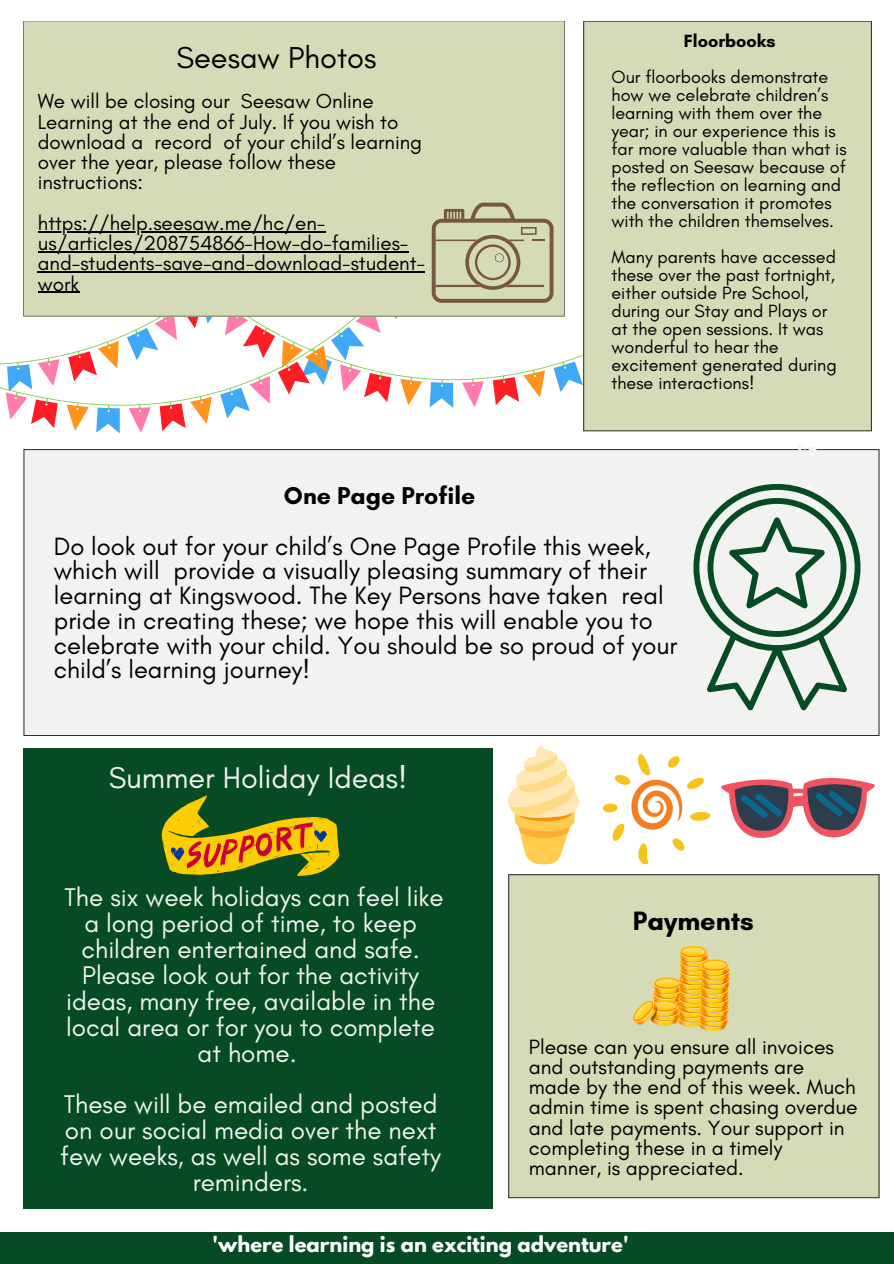
<style>
.page{position:relative;width:894px;height:1264px;background:#fff}
.page>*{position:absolute;margin:0;border:0;box-sizing:border-box;transform-origin:0 0}
.t1{font:30.75px "Glacial Indifference";color:#000001}
.t2{font:30.6px "Glacial Indifference";color:#f2f3f0}
.t3{font:700 27px "Glacial Indifference";color:#000001}
.t4{font:26.1px/25.8px "Glacial Indifference";color:#f2f3f0;text-align:center}
.t5{font:25.5px/24.8px "Glacial Indifference";color:#000001}
.t6{font:700 24.75px "Glacial Indifference";color:#000001}
.t7{font:21px/20.2px "Glacial Indifference";color:#000001}
.t8{font:20.7px/20.2px "Glacial Indifference";color:#000001}
.t9{font:20.55px "Barriecito";color:#f2f3f0}
.t10{font:700 19.5px "League Spartan";color:#fff}
.t11{font:18px/18px "Glacial Indifference";color:#000001}
.t12{font:700 18px "Glacial Indifference";color:#000001}
</style>
<div class="page">
<div style="left:0;top:1231px;width:893px;height:32px;background:#064b24"></div>
<svg style="left:428px;top:264px;width:155px;height:144px"></svg>
<div style="left:583px;top:21px;width:288px;height:410px;background:#d4dbb6"></div>
<div style="left:508px;top:874px;width:371px;height:324px;background:#d4dbb6"></div>
<div style="left:23px;top:449px;width:856px;height:287px;background:#f2f3f0"></div>
<svg style="left:390px;top:316px;width:38px;height:141px"></svg>
<div style="left:23px;top:457px;width:311px;height:15px;background:#f2f3f0"></div>
<svg style="left:23px;top:449px;width:367px;height:8px;fill:#f2f3f0"></svg>
<svg style="left:0;top:316px;width:412px;height:133px"></svg>
<div style="left:23px;top:21px;width:541px;height:295px;background:#d4dbb6"></div>
<div style="left:23px;top:748px;width:470px;height:460px;background:#064b24"></div>
<svg style="left:693px;top:484px;width:167px;height:226px"></svg>
<img style="left:633px;top:946px;width:96px;height:84px">
<svg style="left:431px;top:202px;width:122px;height:100px;background:#bcba98"></svg>
<svg style="left:162px;top:795px;width:177px;height:81px"></svg>
<hr style="left:38px;top:231px;width:287px;height:1px;background:#000001">
<hr style="left:38px;top:251px;width:370px;height:1px;background:#000001">
<hr style="left:38px;top:271px;width:387px;height:1px;background:#000001">
<hr style="left:38px;top:292px;width:41px;height:1px;background:#000001">
<svg style="left:602px;top:754px;width:108px;height:110px"></svg>
<svg style="left:721px;top:778px;width:154px;height:60px"></svg>
<svg style="left:508px;top:745px;width:71px;height:119px"></svg>
<h5 class="t1" style="left:176px;top:38px;width:201px">Seesaw Photos</h5>
<h2 class="t8" style="left:38px;top:91px;width:386px">We will be closing our Seesaw Online Learning at the end of July. If you wish to download a record of your child’s learning over the year, please follow these instructions:</h2>
<h3 class="t8" style="left:38px;top:212px;width:388px">https://help.seesaw.me/hc/en&shy;us/articles/208754866-How-do-families&shy;and-students-save-and-download-student&shy;work</h3>
<p class="t12" style="left:683px;top:29px;width:93px">Floorbooks</p>
<p class="t11" style="left:611px;top:67px;width:236px">Our floorbooks demonstrate how we celebrate children’s learning with them over the year; in our experience this is far more valuable than what is posted on Seesaw because of the reflection on learning and the conversation it promotes with the children themselves.</p>
<p class="t11" style="left:611px;top:247px;width:227px">Many parents have accessed these over the past fortnight, either outside Pre School, during our Stay and Plays or at the open sessions. It was wonderful to hear the excitement generated during these interactions!</p>
<p class="t9" style="left:796px;top:439px;width:22px">Be</p>
<p class="t6" style="left:284px;top:480px;width:193px">One Page Profile</p>
<h6 class="t5" style="left:54px;top:533px;width:625px">Do look out for your child’s One Page Profile this week, which will provide a visually pleasing summary of their learning at Kingswood. The Key Persons have taken real pride in creating these; we hope this will enable you to celebrate with your child. You should be so proud of your child’s learning journey!</h6>
<h1 class="t2" style="left:109px;top:758px;width:300px">Summer Holiday Ideas!</h1>
<p class="t4" style="left:64px;top:884px;width:381px">The six week holidays can feel like a long period of time, to keep children entertained and safe.<br>Please look out for the activity ideas, many free, available in the local area or for you to complete at home.</p>
<p class="t4" style="left:60px;top:1091px;width:382px">These will be emailed and posted on our social media over the next few weeks, as well as some safety reminders.</p>
<p class="t3" style="left:632px;top:904px;width:122px">Payments</p>
<h5 class="t7" style="left:528px;top:1036px;width:330px">Please can you ensure all invoices and outstanding payments are made by the end of this week. Much admin time is spent chasing overdue and late payments. Your support in completing these in a timely manner, is appreciated.</h5>
<h5 class="t10" style="left:212px;top:1233px;width:417px">'where learning is an exciting adventure'</h5>
</div>
